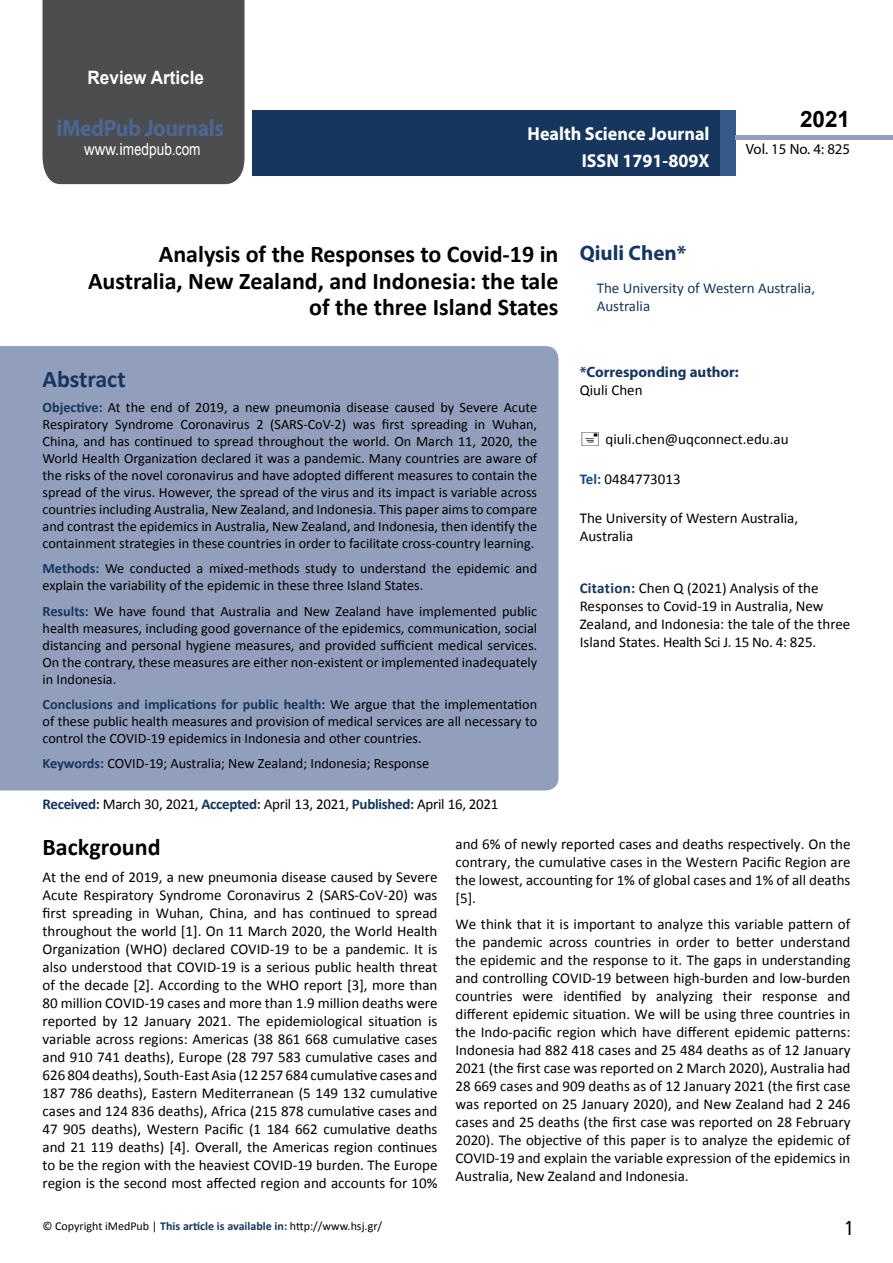
<style>
.page{position:relative;width:893px;height:1263px;background:#fff}
.page>*{position:absolute;margin:0;border:0;box-sizing:border-box;transform-origin:0 0}
.t1{font:25.5px "Tunga";color:#000}
.t2{font:700 24px/26.4px "Calibri";color:#000;text-align:right}
.t3{font:700 24px "Calibri";color:#16365d}
.t4{font:700 23.4px "Myriad Pro";letter-spacing:-.02em;color:#4d6693;scale:.93 1}
.t5{font:700 22.5px "Arial";color:#000}
.t6{font:700 21px "Myriad Pro";color:#16365d}
.t7{font:700 18.75px/27.2px "Myriad Pro";color:#fff;text-align:right;scale:.96 1}
.t8{font:700 18.45px "Arial";color:#fff;scale:.93 1}
.t9{font:16.5px "Arial";letter-spacing:.005em;color:#fff;scale:.89 1}
.t10{font:15px/18px "Calibri";color:#000;text-align:justify}
.t11{font:15px "Calibri";letter-spacing:-.02em;color:#000}
.t12{font:15px/18px "Calibri";color:#16365d}
.t13{font:700 15px "Myriad Pro";color:#16365d}
.t14{font:14.85px "Myriad Pro";color:#000}
.t15{font:14.25px/17px "Calibri";color:#000;text-align:justify}
.t16{font:12px "Calibri";color:#000}
.s1{font-family:"Calibri"}
.s2{font-weight:700;color:#16365d}
.s3{font-weight:700;color:#1f497d}
.s4{font-weight:700;color:#16375d}
</style>
<div class="page">
<div style="left:252px;top:110px;width:469px;height:66px;background:#16365d"></div>
<div style="left:720px;top:110px;width:16px;height:66px;background:#345a8a"></div>
<div style="left:736px;top:135px;width:157px;height:5px;background:#929fbc"></div>
<div style="left:43px;top:0;width:201px;height:184px;background:#4c4d4f"></div>
<div style="left:0;top:346px;width:558px;height:444px;background:#929fbc"></div>
<p class="t8" style="left:88px;top:65px;width:127px">Review Article</p>
<h3 class="t4" style="left:57px;top:113px;width:181px">iMedPub Journals</h3>
<p class="t9" style="left:84px;top:139px;width:132px">www.imedpub<span class="s1">.</span>com</p>
<p class="t7" style="left:528px;top:119px;width:191px">Health Science Journal<br>ISSN 1791-809X</p>
<h3 class="t5" style="left:800px;top:104px;width:52px">2021</h3>
<p class="t14" style="left:746px;top:140px;width:106px">Vol. 15 No. 4: 825</p>
<h2 class="t2" style="left:88px;top:241px;width:472px">Analysis of the Responses to Covid-19 in<br>Australia, New Zealand, and Indonesia: the tale of the three Island States</h2>
<h2 class="t3" style="left:43px;top:364px;width:85px">Abstract</h2>
<p class="t15" style="left:43px;top:399px;width:496px"><span class="s2">Objective:</span> At the end of 2019, a new pneumonia disease caused by Severe Acute Respiratory Syndrome Coronavirus 2 (SARS-CoV-2) was first spreading in Wuhan, China, and has continued to spread throughout the world. On March 11, 2020, the World Health Organization declared it was a pandemic. Many countries are aware of the risks of the novel coronavirus and have adopted different measures to contain the spread of the virus. However, the spread of the virus and its impact is variable across countries including Australia, New Zealand, and Indonesia. This paper aims to compare and contrast the epidemics in Australia, New Zealand, and Indonesia, then identify the containment strategies in these countries in order to facilitate cross-country learning.</p>
<p class="t15" style="left:43px;top:560px;width:496px"><span class="s2">Methods:</span> We conducted a mixed-methods study to understand the epidemic and explain the variability of the epidemic in these three Island States.</p>
<p class="t15" style="left:43px;top:602px;width:496px"><span class="s2">Results:</span> We have found that Australia and New Zealand have implemented public health measures, including good governance of the epidemics, communication, social distancing and personal hygiene measures, and provided sufficient medical services.<br>On the contrary, these measures are either non-existent or implemented inadequately in Indonesia.</p>
<p class="t15" style="left:43px;top:696px;width:496px"><span class="s2">Conclusions and implications for public health:</span> We argue that the implementation of these public health measures and provision of medical services are all necessary to control the COVID-19 epidemics in Indonesia and other countries.</p>
<p class="t15" style="left:43px;top:755px;width:388px"><span class="s2">Keywords:</span> COVID-19; Australia; New Zealand; Indonesia; Response</p>
<h3 class="t6" style="left:580px;top:239px;width:108px">Qiuli Chen*</h3>
<p class="t12" style="left:597px;top:279px;width:220px">The University of Western Australia,<br>Australia</p>
<p class="t13" style="left:580px;top:362px;width:161px">*Corresponding author:</p>
<p class="t10" style="left:580px;top:381px;width:64px">Qiuli Chen</p>
<p class="t10" style="left:605px;top:430px;width:185px">qiuli.chen@uqconnect.edu.au</p>
<p class="t10" style="left:580px;top:470px;width:102px"><span class="s3">Tel:</span> 0484773013</p>
<p class="t10" style="left:580px;top:509px;width:220px">The University of Western Australia,<br>Australia</p>
<p class="t10" style="left:580px;top:579px;width:272px;text-align:left"><span class="s2">Citation:</span> Chen Q (2021) Analysis of the Responses to Covid-19 in Australia, New Zealand, and Indonesia: the tale of the three Island States. Health Sci J. 15 No. 4: 825.</p>
<p class="t11" style="left:43px;top:794px;width:457px"><span class="s2">Received:</span> March 30, 2021, <span class="s2">Accepted:</span> April 13, 2021, <span class="s2">Published:</span> April 16, 2021</p>
<h2 class="t2" style="left:43px;top:834px;width:120px">Background</h2>
<p class="t10" style="left:43px;top:868px;width:396px">At the end of 2019, a new pneumonia disease caused by Severe Acute Respiratory Syndrome Coronavirus 2 (SARS-CoV-20) was first spreading in Wuhan, China, and has continued to spread throughout the world [1]. On 11 March 2020, the World Health Organization (WHO) declared COVID-19 to be a pandemic. It is also understood that COVID-19 is a serious public health threat of the decade [2]. According to the WHO report [3], more than 80 million COVID-19 cases and more than 1.9 million deaths were reported by 12 January 2021. The epidemiological situation is variable across regions: Americas (38 861 668 cumulative cases and 910 741 deaths), Europe (28 797 583 cumulative cases and 626 804 deaths), South-East Asia (12 257 684 cumulative cases and 187 786 deaths), Eastern Mediterranean (5 149 132 cumulative cases and 124 836 deaths), Africa (215 878 cumulative cases and 47 905 deaths), Western Pacific (1 184 662 cumulative deaths and 21 119 deaths) [4]. Overall, the Americas region continues to be the region with the heaviest COVID-19 burden. The Europe region is the second most affected region and accounts for 10%</p>
<p class="t10" style="left:455px;top:835px;width:396px">and 6% of newly reported cases and deaths respectively. On the contrary, the cumulative cases in the Western Pacific Region are the lowest, accounting for 1% of global cases and 1% of all deaths [5].</p>
<p class="t10" style="left:455px;top:915px;width:396px">We think that it is important to analyze this variable pattern of the pandemic across countries in order to better understand the epidemic and the response to it. The gaps in understanding and controlling COVID-19 between high-burden and low-burden countries were identified by analyzing their response and different epidemic situation. We will be using three countries in the Indo-pacific region which have different epidemic patterns:<br>Indonesia had 882 418 cases and 25 484 deaths as of 12 January 2021 (the first case was reported on 2 March 2020), Australia had 28 669 cases and 909 deaths as of 12 January 2021 (the first case was reported on 25 January 2020), and New Zealand had 2 246 cases and 25 deaths (the first case was reported on 28 February 2020). The objective of this paper is to analyze the epidemic of COVID-19 and explain the variable expression of the epidemics in Australia, New Zealand and Indonesia.</p>
<p class="t16" style="left:43px;top:1218px;width:341px">© Copyright iMedPub | <span class="s4">This article is available in:</span> http://www.hsj.gr/</p>
<h1 class="t1" style="left:845px;top:1211px;width:9px">1</h1>
</div>
